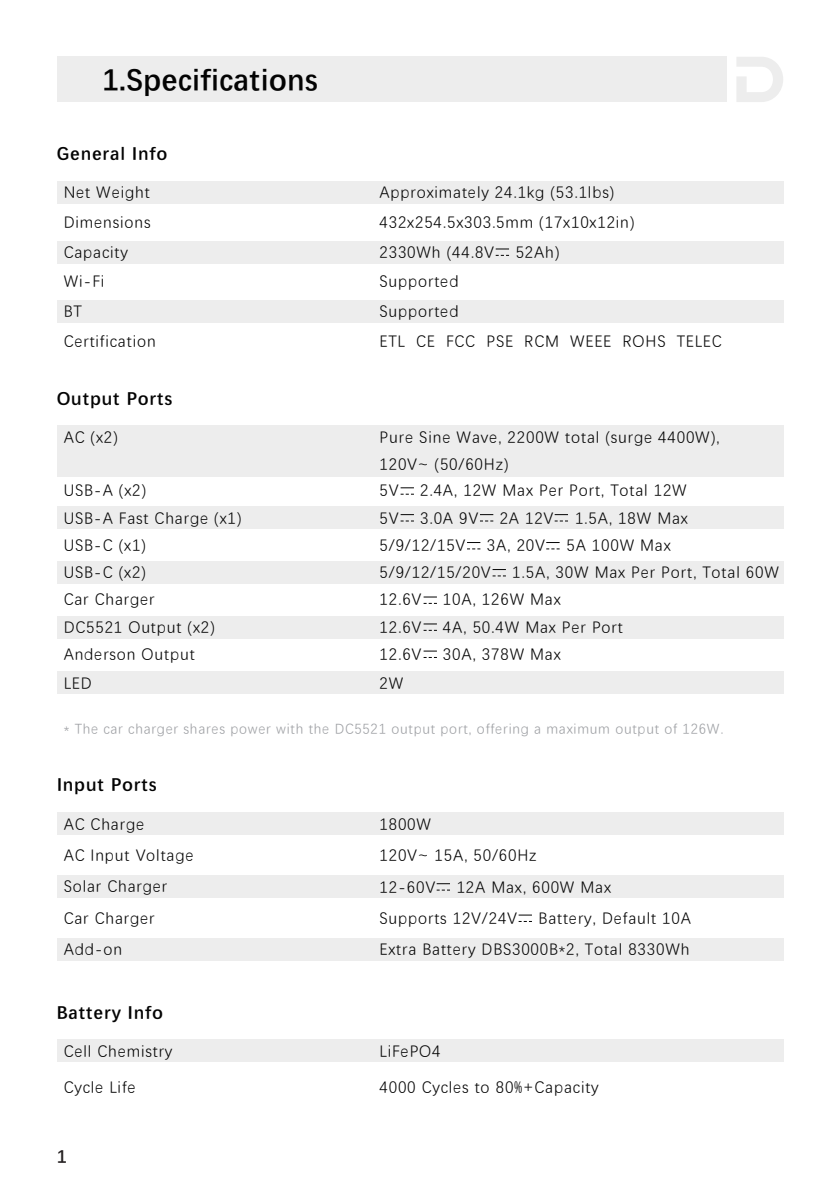
<style>
.page{position:relative;width:840px;height:1191px;background:#fff}
.page>*{position:absolute;margin:0;border:0;box-sizing:border-box;transform-origin:0 0}
.t1{font:700 30px "Deng Xian";letter-spacing:.01em;color:#030303}
.t2{font:700 18px "Deng Xian";letter-spacing:.05em;color:#030303}
.t3{font:700 18px "Deng Xian";color:#231f20}
.t4{font:16px/31.4px "Deng Xian";letter-spacing:.05em;color:#030303}
.t5{font:14px "Deng Xian";letter-spacing:.05em;color:#9d9fa3}
</style>
<div class="page">
<div style="left:57px;top:57px;width:669px;height:45px;background:#ededed"></div>
<div style="left:57px;top:181px;width:725px;height:23px;background:#ededed"></div>
<div style="left:57px;top:241px;width:725px;height:22px;background:#ededed"></div>
<div style="left:57px;top:300px;width:725px;height:23px;background:#ededed"></div>
<div style="left:57px;top:425px;width:725px;height:51px;background:#ededed"></div>
<div style="left:57px;top:506px;width:725px;height:23px;background:#ededed"></div>
<div style="left:57px;top:561px;width:725px;height:23px;background:#ededed"></div>
<div style="left:57px;top:616px;width:725px;height:23px;background:#ededed"></div>
<div style="left:57px;top:671px;width:725px;height:23px;background:#ededed"></div>
<div style="left:57px;top:812px;width:725px;height:22px;background:#ededed"></div>
<div style="left:57px;top:875px;width:725px;height:23px;background:#ededed"></div>
<div style="left:57px;top:938px;width:725px;height:22px;background:#ededed"></div>
<div style="left:57px;top:1039px;width:725px;height:23px;background:#ededed"></div>
<svg style="left:736px;top:57px;width:46px;height:45px"></svg>
<svg style="left:495px;top:249px;width:13px;height:7px"></svg>
<svg style="left:400px;top:487px;width:13px;height:1px"></svg>
<svg style="left:400px;top:514px;width:13px;height:7px"></svg>
<svg style="left:480px;top:514px;width:13px;height:7px"></svg>
<svg style="left:554px;top:514px;width:13px;height:7px"></svg>
<svg style="left:492px;top:569px;width:13px;height:7px"></svg>
<svg style="left:423px;top:596px;width:13px;height:1px"></svg>
<svg style="left:423px;top:623px;width:13px;height:1px"></svg>
<svg style="left:423px;top:651px;width:13px;height:7px"></svg>
<svg style="left:436px;top:883px;width:14px;height:7px"></svg>
<svg style="left:518px;top:914px;width:13px;height:1px"></svg>
<svg style="left:467px;top:542px;width:13px;height:7px"></svg>
<svg style="left:546px;top:542px;width:13px;height:7px"></svg>
<h1 class="t1" style="left:102px;top:59px;width:217px">1.Specifications</h1>
<p class="t2" style="left:57px;top:142px;width:112px">General Info</p>
<p class="t4" style="left:64px;top:175px;width:88px">Net Weight</p>
<p class="t4" style="left:379px;top:175px;width:236px">Approximately 24.1kg (53.1lbs)</p>
<p class="t4" style="left:64px;top:205px;width:88px">Dimensions</p>
<p class="t4" style="left:379px;top:205px;width:256px">432x254.5x303.5mm (17x10x12in)</p>
<p class="t4" style="left:64px;top:235px;width:66px">Capacity</p>
<p class="t4" style="left:379px;top:235px;width:116px">2330Wh (44.8V</p>
<p class="t4" style="left:515px;top:235px;width:45px">52Ah)</p>
<p class="t4" style="left:64px;top:265px;width:42px">Wi-Fi</p>
<p class="t4" style="left:379px;top:265px;width:80px">Supported</p>
<p class="t4" style="left:64px;top:295px;width:20px">BT</p>
<p class="t4" style="left:379px;top:295px;width:80px">Supported</p>
<p class="t4" style="left:64px;top:325px;width:94px">Certification</p>
<p class="t4" style="left:379px;top:325px;width:343px">ETL CE FCC PSE RCM WEEE ROHS TELEC</p>
<p class="t2" style="left:57px;top:386px;width:117px">Output Ports</p>
<p class="t4" style="left:64px;top:421px;width:56px">AC (x2)</p>
<p class="t4" style="left:379px;top:424px;width:341px;line-height:26px">Pure Sine Wave, 2200W total (surge 4400W),<br>120V~ (50/60Hz)</p>
<p class="t4" style="left:64px;top:503px;width:179px;line-height:27.2px">USB-A Fast Charge (x1)<br>USB-C (x1)<br>USB-C (x2)<br>Car Charger<br>DC5521 Output (x2)<br>Anderson Output</p>
<p class="t4" style="left:64px;top:474px;width:84px">USB-A (x2)</p>
<p class="t4" style="left:379px;top:474px;width:21px">5V</p>
<p class="t4" style="left:420px;top:474px;width:268px">2.4A, 12W Max Per Port, Total 12W</p>
<p class="t4" style="left:379px;top:501px;width:21px">5V</p>
<p class="t4" style="left:420px;top:501px;width:59px">3.0A 9V</p>
<p class="t4" style="left:499px;top:501px;width:55px">2A 12V</p>
<p class="t4" style="left:574px;top:501px;width:114px">1.5A, 18W Max</p>
<p class="t4" style="left:379px;top:528px;width:87px">5/9/12/15V</p>
<p class="t4" style="left:486px;top:528px;width:59px">3A, 20V</p>
<p class="t4" style="left:566px;top:528px;width:106px">5A 100W Max</p>
<p class="t4" style="left:379px;top:556px;width:113px">5/9/12/15/20V</p>
<p class="t4" style="left:512px;top:556px;width:268px">1.5A, 30W Max Per Port, Total 60W</p>
<p class="t4" style="left:379px;top:583px;width:43px">12.6V</p>
<p class="t4" style="left:442px;top:583px;width:119px">10A, 126W Max</p>
<p class="t4" style="left:379px;top:610px;width:43px">12.6V</p>
<p class="t4" style="left:442px;top:610px;width:181px">4A, 50.4W Max Per Port</p>
<p class="t4" style="left:379px;top:637px;width:43px">12.6V</p>
<p class="t4" style="left:442px;top:637px;width:119px">30A, 378W Max</p>
<p class="t4" style="left:64px;top:666px;width:30px">LED</p>
<p class="t4" style="left:379px;top:666px;width:25px">2W</p>
<p class="t5" style="left:64px;top:719px;width:661px">* The car charger shares power with the DC5521 output port, offering a maximum output of 126W.</p>
<p class="t2" style="left:57px;top:772px;width:101px">Input Ports</p>
<p class="t4" style="left:64px;top:807px;width:131px">AC Charge<br>AC Input Voltage<br>Solar Charger<br>Car Charger<br>Add-on</p>
<p class="t2" style="left:57px;top:1000px;width:108px">Battery Info</p>
<p class="t4" style="left:64px;top:1035px;width:110px">Cell Chemistry</p>
<p class="t4" style="left:64px;top:1071px;width:73px">Cycle Life</p>
<p class="t3" style="left:57px;top:1144px;width:11px">1</p>
<p class="t4" style="left:379px;top:807px;width:53px">1800W</p>
<p class="t4" style="left:379px;top:838px;width:158px">120V~ 15A, 50/60Hz<br>12-60V</p>
<p class="t4" style="left:379px;top:870px;width:233px;text-indent:77px">12A Max, 600W Max<br>Supports 12V/24V</p>
<p class="t4" style="left:379px;top:901px;width:313px;text-align:right">Battery, Default 10A<br>Extra Battery DBS3000B*2, Total 8330Wh</p>
<p class="t4" style="left:379px;top:1035px;width:63px">LiFePO4</p>
<p class="t4" style="left:379px;top:1071px;width:220px">4000 Cycles to 80%+Capacity</p>
</div>
